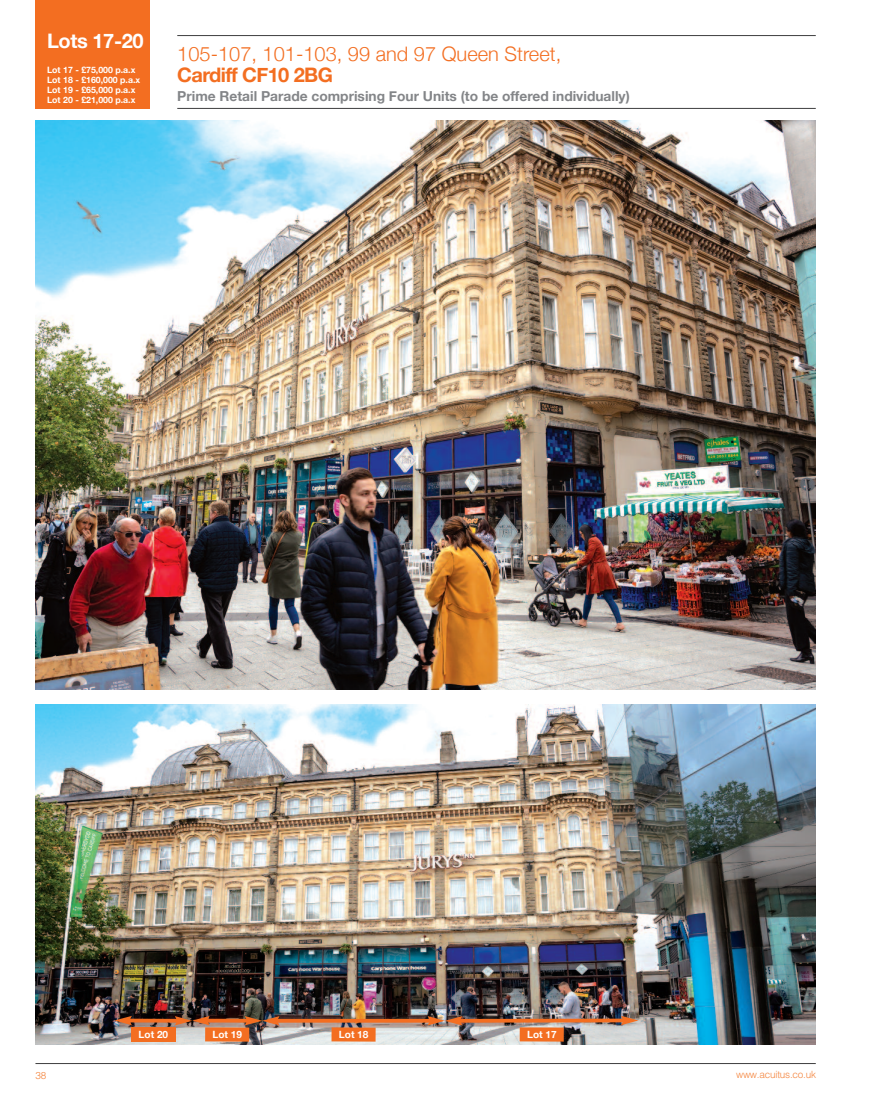
<style>
.page{position:relative;width:869px;height:1099px;background:#fff}
.page>*{position:absolute;margin:0;border:0;box-sizing:border-box;transform-origin:0 0}
.t1{font:300 20px "Helvetica Neue";color:#f36e21}
.t2{font:700 20px "Helvetica Neue";letter-spacing:-.03em;color:#f36e21}
.t3{font:700 20px "Helvetica Neue";letter-spacing:-.02em;color:#fff}
.t4{font:700 13.75px "Helvetica Neue";color:#838588}
.t5{font:700 10px "Helvetica Neue";letter-spacing:-.005em;color:#fff}
.t6{font:300 10px "Helvetica";letter-spacing:-.025em;color:#f4833b}
.t7{font:700 8.75px/10px "Helvetica Neue";color:#fff}
</style>
<div class="page">
<div style="left:35px;top:0;width:114px;height:108px;background:#f36e21"></div>
<img style="left:35px;top:120px;width:780px;height:570px">
<img style="left:35px;top:705px;width:780px;height:339px">
<hr style="left:177px;top:35px;width:638px;height:1px;background:#3e3e3f">
<hr style="left:177px;top:108px;width:638px;height:1px;background:#3e3e3f">
<hr style="left:35px;top:1063px;width:780px;height:1px;background:#3e3e3f">
<div style="left:131px;top:1027px;width:44px;height:14px;background:#f36e21"></div>
<svg style="left:279px;top:1018px;width:148px;height:4px"></svg>
<svg style="left:114px;top:1015px;width:165px;height:10px;background:#905232"></svg>
<img style="left:427px;top:1015px;width:211px;height:10px">
<div style="left:205px;top:1027px;width:44px;height:14px;background:#f36e21"></div>
<div style="left:331px;top:1027px;width:44px;height:14px;background:#f36e21"></div>
<div style="left:519px;top:1027px;width:44px;height:14px;background:#f36e21"></div>
<h1 class="t3" style="left:47px;top:29px;width:98px">Lots 17-20</h1>
<p class="t7" style="left:47px;top:64px;width:95px">Lot 17 - £75,000 p.a.x<br>Lot 18 - £160,000 p.a.x<br>Lot 19 - £65,000 p.a.x<br>Lot 20 - £21,000 p.a.x</p>
<h1 class="t1" style="left:177px;top:41px;width:385px">105-107, 101-103, 99 and 97 Queen Street,</h1>
<h1 class="t2" style="left:177px;top:63px;width:157px">Cardiff CF10 2BG</h1>
<h2 class="t4" style="left:177px;top:88px;width:454px">Prime Retail Parade comprising Four Units (to be offered individually)</h2>
<p class="t5" style="left:139px;top:1027px;width:31px">Lot 20</p>
<p class="t5" style="left:212px;top:1027px;width:31px">Lot 19</p>
<p class="t5" style="left:339px;top:1027px;width:31px">Lot 18</p>
<p class="t5" style="left:527px;top:1027px;width:31px">Lot 17</p>
<p class="t6" style="left:35px;top:1066px;width:12px">38</p>
<p class="t6" style="left:735px;top:1065px;width:81px">www.acuitus.co.uk</p>
</div>
